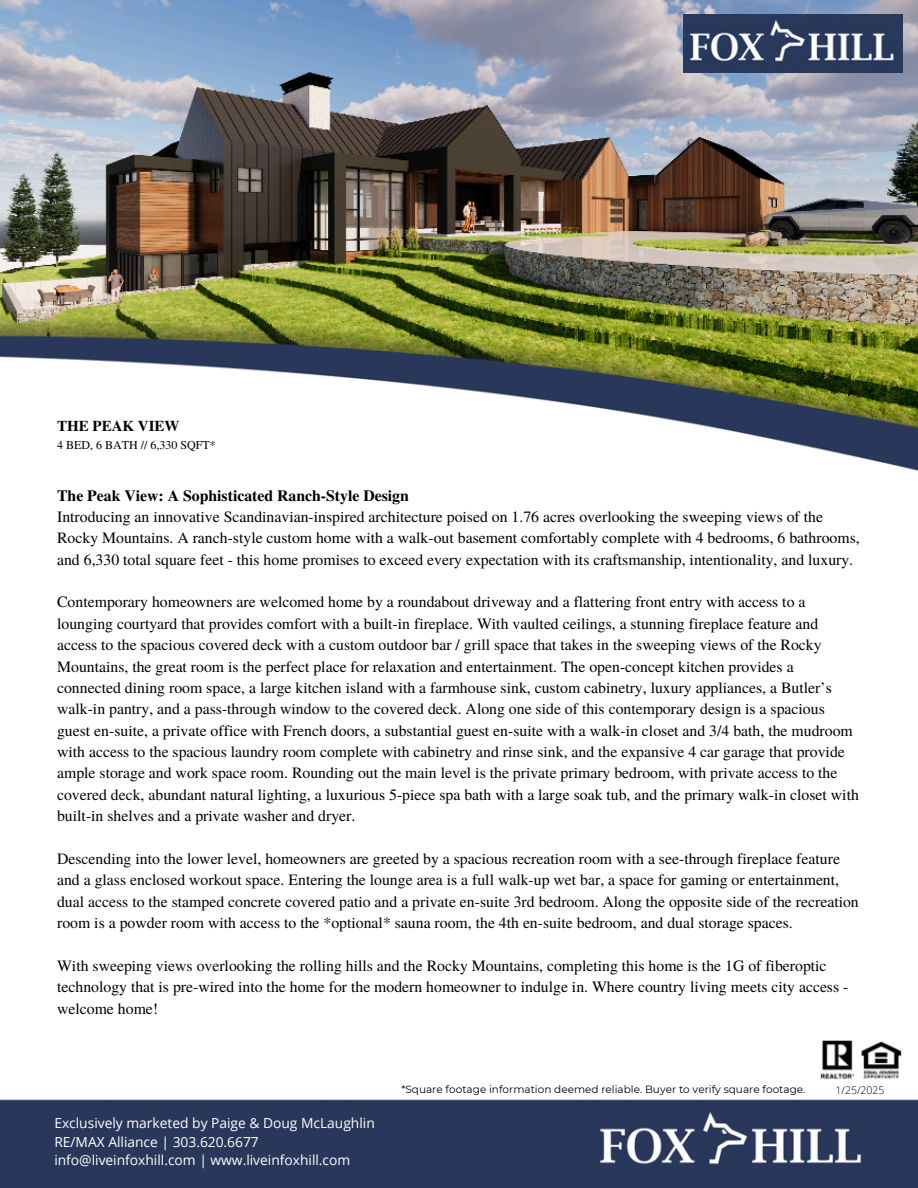
<style>
.page{position:relative;width:918px;height:1188px;background:#fff}
.page>*{position:absolute;margin:0;border:0;box-sizing:border-box;transform-origin:0 0}
.t1{font:15.75px/21.3px "Te X Gyre Termes";color:#000}
.t2{font:700 15px "Te X Gyre Termes";color:#000}
.t3{font:13.8px/18.5px "Open Sans";color:#fff}
.t4{font:12px "Te X Gyre Termes";color:#000}
.t5{font:10.5px "Montserrat";color:#000}
.t6{font:300 10.5px "Open Sans";color:#000}
.s1{font-weight:700}
</style>
<div class="page">
<img style="left:0;top:1099px;width:918px;height:89px">
<img style="left:0;top:0;width:918px;height:269px">
<img style="left:0;top:269px;width:918px;height:202px">
<img style="left:683px;top:14px;width:219px;height:59px">
<img style="left:820px;top:1040px;width:82px;height:40px">
<p class="t2" style="left:57px;top:414px;width:124px">THE PEAK VIEW</p>
<p class="t4" style="left:57px;top:437px;width:160px">4 BED, 6 BATH // 6,330 SQFT*</p>
<p class="t1" style="left:57px;top:484px;width:804px"><span class="s1">The Peak View: A Sophisticated Ranch-Style Design<br></span>Introducing an innovative Scandinavian-inspired architecture poised on 1.76 acres overlooking the sweeping views of the Rocky Mountains. A ranch-style custom home with a walk-out basement comfortably complete with 4 bedrooms, 6 bathrooms, and 6,330 total square feet - this home promises to exceed every expectation with its craftsmanship, intentionality, and luxury.</p>
<h3 class="t1" style="left:57px;top:591px;width:803px">Contemporary homeowners are welcomed home by a roundabout driveway and a flattering front entry with access to a lounging courtyard that provides comfort with a built-in fireplace. With vaulted ceilings, a stunning fireplace feature and access to the spacious covered deck with a custom outdoor bar / grill space that takes in the sweeping views of the Rocky Mountains, the great room is the perfect place for relaxation and entertainment. The open-concept kitchen provides a connected dining room space, a large kitchen island with a farmhouse sink, custom cabinetry, luxury appliances, a Butler’s walk-in pantry, and a pass-through window to the covered deck. Along one side of this contemporary design is a spacious guest en-suite, a private office with French doors, a substantial guest en-suite with a walk-in closet and 3/4 bath, the mudroom with access to the spacious laundry room complete with cabinetry and rinse sink, and the expansive 4 car garage that provide ample storage and work space room. Rounding out the main level is the private primary bedroom, with private access to the covered deck, abundant natural lighting, a luxurious 5-piece spa bath with a large soak tub, and the primary walk-in closet with built-in shelves and a private washer and dryer.</h3>
<h1 class="t1" style="left:57px;top:847px;width:803px">Descending into the lower level, homeowners are greeted by a spacious recreation room with a see-through fireplace feature and a glass enclosed workout space. Entering the lounge area is a full walk-up wet bar, a space for gaming or entertainment, dual access to the stamped concrete covered patio and a private en-suite 3rd bedroom. Along the opposite side of the recreation room is a powder room with access to the *optional* sauna room, the 4th en-suite bedroom, and dual storage spaces.</h1>
<h1 class="t1" style="left:57px;top:954px;width:793px">With sweeping views overlooking the rolling hills and the Rocky Mountains, completing this home is the 1G of fiberoptic technology that is pre-wired into the home for the modern homeowner to indulge in. Where country living meets city access - welcome home!</h1>
<p class="t3" style="left:54px;top:1114px;width:322px">Exclusively marketed by Paige &amp; Doug McLaughlin<br>RE/MAX Alliance | 303.620.6677 info@liveinfoxhill.com | www.liveinfoxhill.com</p>
<h1 class="t5" style="left:401px;top:1083px;width:406px">*Square footage information deemed reliable. Buyer to verify square footage.</h1>
<h1 class="t6" style="left:836px;top:1083px;width:51px">1/25/2025</h1>
</div>
